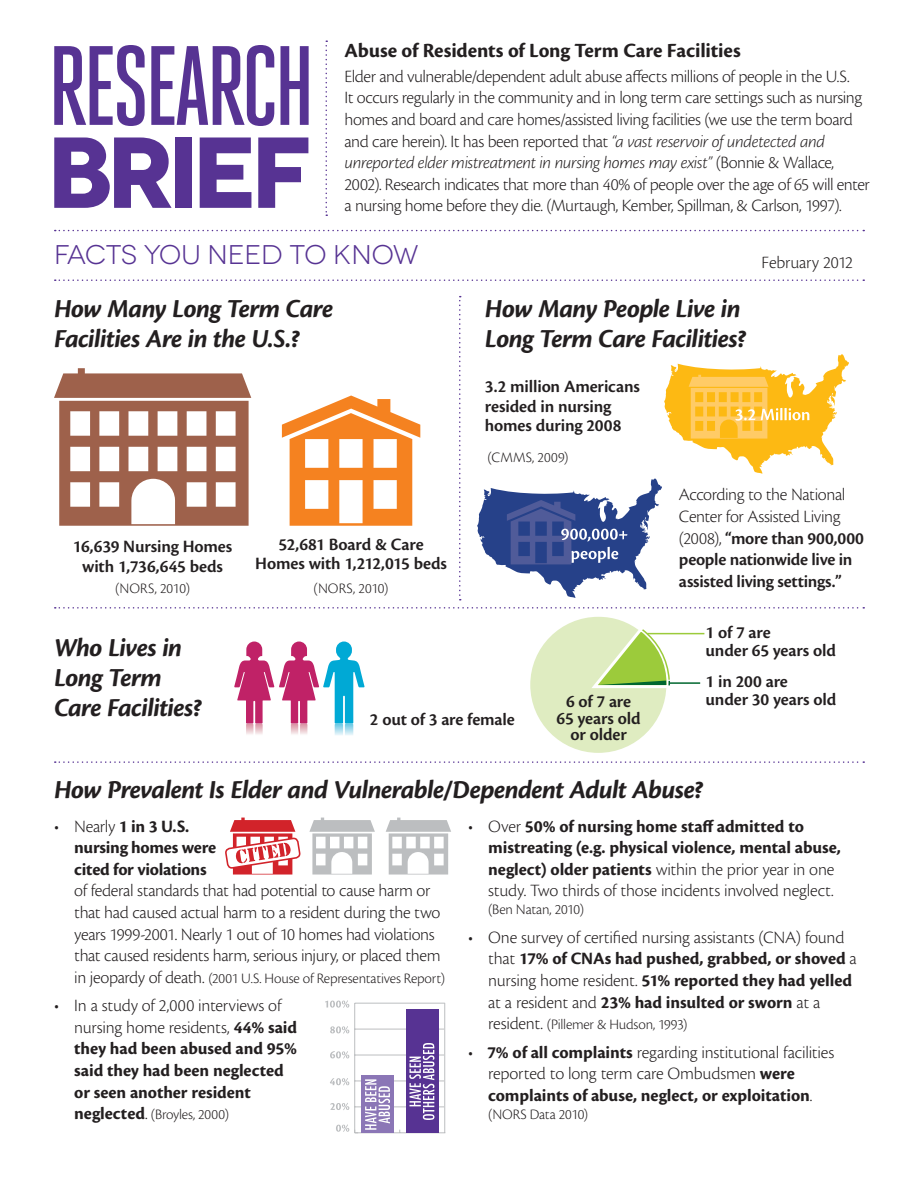
<style>
.page{position:relative;width:918px;height:1188px;background:#fff}
.page>*{position:absolute;margin:0;border:0;box-sizing:border-box;transform-origin:0 0}
.t1{font:500 112.5px "Heroic Condensed";letter-spacing:-.045em;color:#573393}
.t2{font:700 100.5px "Novecentowide";letter-spacing:-.075em;color:#573393}
.t3{font:italic 700 27px/30px "Cronos Pro";letter-spacing:-.025em;color:#231f20}
.t4{font:27px "Novecentowide";letter-spacing:-.005em;color:#573393}
.t5{font:700 21px "Cronos Pro";letter-spacing:-.005em;color:#231f20}
.t6{font:300 18px/21.6px "Cronos Pro";letter-spacing:-.025em;color:#231f20}
.t7{font:600 18px/19.5px "Cronos Pro";letter-spacing:-.01em;color:#231f20;text-align:center}
.t8{font:700 18px/21.6px "Cronos Pro";letter-spacing:-.005em;color:#231f20}
.t9{font:300 15px "Cronos Pro";letter-spacing:-.01em;color:#231f20}
.t10{font:300 15px "Cronos Pro";letter-spacing:.01em;color:#231f20}
.s1{font-style:italic}
.s2{font-weight:300}
.s3{font-weight:700}
.s4{font-size:18px}
.s5{font-weight:700;font-size:18px}
</style>
<div class="page">
<svg style="left:55px;top:230px;width:809px;height:1px"></svg>
<svg style="left:459px;top:296px;width:2px;height:304px"></svg>
<svg style="left:55px;top:279px;width:809px;height:2px"></svg>
<svg style="left:55px;top:607px;width:809px;height:2px"></svg>
<svg style="left:55px;top:761px;width:809px;height:2px"></svg>
<svg style="left:326px;top:40px;width:1px;height:176px"></svg>
<svg style="left:54px;top:368px;width:197px;height:158px"></svg>
<svg style="left:282px;top:396px;width:138px;height:130px"></svg>
<svg style="left:477px;top:354px;width:372px;height:244px"></svg>
<svg style="left:234px;top:642px;width:131px;height:93px"></svg>
<svg style="left:530px;top:617px;width:141px;height:136px"></svg>
<hr style="left:647px;top:633px;width:57px;height:1px;background:#9ccb3b">
<hr style="left:670px;top:682px;width:30px;height:2px;background:#00672f">
<svg style="left:309px;top:818px;width:66px;height:57px"></svg>
<svg style="left:386px;top:818px;width:65px;height:57px"></svg>
<svg style="left:225px;top:818px;width:75px;height:57px"></svg>
<svg style="left:325px;top:1000px;width:24px;height:8px"></svg>
<svg style="left:330px;top:1051px;width:19px;height:8px"></svg>
<svg style="left:330px;top:1078px;width:19px;height:8px"></svg>
<svg style="left:330px;top:1026px;width:19px;height:8px"></svg>
<svg style="left:330px;top:1103px;width:19px;height:7px"></svg>
<hr style="left:355px;top:1132px;width:90px;height:1px;background:#bcbec0">
<hr style="left:444px;top:1003px;width:1px;height:130px;background:#bcbec0">
<hr style="left:354px;top:1003px;width:1px;height:130px;background:#bcbec0">
<svg style="left:336px;top:1124px;width:20px;height:8px"></svg>
<hr style="left:355px;top:1107px;width:89px;height:1px;background:#bcbec0">
<hr style="left:355px;top:1081px;width:89px;height:1px;background:#bcbec0">
<hr style="left:355px;top:1055px;width:89px;height:1px;background:#bcbec0">
<hr style="left:355px;top:1029px;width:89px;height:1px;background:#bcbec0">
<hr style="left:355px;top:1003px;width:90px;height:1px;background:#bcbec0">
<div style="left:361px;top:1076px;width:32px;height:57px;background:#8b76b6"></div>
<div style="left:406px;top:1010px;width:32px;height:123px;background:#573393"></div>
<svg style="left:365px;top:1079px;width:25px;height:51px"></svg>
<svg style="left:409px;top:1043px;width:25px;height:77px"></svg>
<h2 class="t5" style="left:345px;top:38px;width:398px">Abuse of Residents of Long Term Care Facilities</h2>
<p class="t6" style="left:345px;top:65px;width:527px">Elder and vulnerable/dependent adult abuse affects millions of people in the U.S.<br>It occurs regularly in the community and in long term care settings such as nursing homes and board and care homes/assisted living facilities (we use the term board and care herein). It has been reported that <span class="s1">“a vast reservoir of undetected and unreported elder mistreatment in nursing homes may exist”</span> (Bonnie &amp; Wallace, 2002). Research indicates that more than 40% of people over the age of 65 will enter a nursing home before they die. (Murtaugh, Kember, Spillman, &amp; Carlson, 1997).</p>
<h2 class="t4" style="left:54px;top:239px;width:366px">FACTS YOU NEED TO KNOW</h2>
<p class="t6" style="left:762px;top:251px;width:93px">February 2012</p>
<h3 class="t3" style="left:54px;top:294px;width:281px">How Many Long Term Care<br>Facilities Are in the U.S.?</h3>
<h1 class="t1" style="left:48px;top:24px;width:269px">RESEARCH</h1>
<h1 class="t2" style="left:46px;top:110px;width:267px">BRIEF</h1>
<h3 class="t3" style="left:485px;top:294px;width:263px">How Many People Live in<br>Long Term Care Facilities?</h3>
<p class="t7" style="left:485px;top:377px;width:156px;text-align:left">3.2 million Americans resided in nursing homes during 2008</p>
<p class="t10" style="left:488px;top:449px;width:82px">(CMMS, 2009)</p>
<p class="t7" style="left:679px;top:484px;width:187px;line-height:21.6px;text-align:left"><span class="s2">According to the National<br>Center for Assisted Living (2008),</span> “more than 900,000 people nationwide live in assisted living settings.”</p>
<p class="t7" style="left:255px;top:535px;width:193px">52,681 Board &amp; Care<br>Homes with 1,212,015 beds</p>
<p class="t9" style="left:314px;top:579px;width:76px">(NORS, 2010)</p>
<p class="t7" style="left:73px;top:537px;width:161px">16,639 Nursing Homes with 1,736,645 beds</p>
<p class="t9" style="left:115px;top:580px;width:76px">(NORS, 2010)</p>
<p class="t7" style="left:706px;top:623px;width:132px;line-height:18px;text-align:left">1 of 7 are<br>under 65 years old</p>
<p class="t7" style="left:706px;top:672px;width:84px">1 in 200 are</p>
<h3 class="t3" style="left:54px;top:633px;width:149px">Who Lives in<br>Long Term<br>Care Facilities?</h3>
<p class="t7" style="left:566px;top:692px;width:67px">6 of 7 are</p>
<p class="t7" style="left:706px;top:690px;width:132px">under 30 years old</p>
<p class="t7" style="left:557px;top:710px;width:86px;line-height:16.5px">65 years old or older</p>
<h3 class="t3" style="left:54px;top:775px;width:651px">How Prevalent Is Elder and Vulnerable/Dependent Adult Abuse?</h3>
<p class="t6" style="left:74px;top:815px;width:368px;text-indent:-20px">• Nearly <span class="s3">1 in 3 U.S.<br>nursing homes were<br>cited for violations<br></span>of federal standards that had potential to cause harm or that had caused actual harm to a resident during the two years 1999-2001. Nearly 1 out of 10 homes had violations that caused residents harm, serious injury, or placed them</p>
<p class="t9" style="left:74px;top:970px;width:372px"><span class="s4">in jeopardy of death.</span> (2001 U.S. House of Representatives Report)</p>
<p class="t8" style="left:74px;top:995px;width:224px;text-indent:-20px"><span class="s2">• In a study of 2,000 interviews of nursing home residents,</span> 44% said they had been abused and 95% said they had been neglected or seen another resident</p>
<p class="t9" style="left:74px;top:1106px;width:156px"><span class="s5">neglected</span><span class="s4">.</span> (Broyles, 2000)</p>
<p class="t7" style="left:370px;top:710px;width:146px">2 out of 3 are female</p>
<p class="t8" style="left:488px;top:815px;width:354px;text-indent:-20px"><span class="s2">• Over</span> 50% of nursing home staff admitted to mistreating (e.g. physical violence, mental abuse, neglect) older patients <span class="s2">within the prior year in one study. Two thirds of those incidents involved neglect.</span></p>
<p class="t9" style="left:488px;top:901px;width:97px">(Ben Natan, 2010)</p>
<p class="t6" style="left:488px;top:926px;width:370px;text-indent:-20px">• One survey of certified nursing assistants (CNA) found that <span class="s3">17% of CNAs had pushed, grabbed, or shoved</span> a nursing home resident. <span class="s3">51% reported they had yelled </span>at a resident and <span class="s3">23% had insulted or sworn</span> at a</p>
<p class="t9" style="left:488px;top:1016px;width:201px"><span class="s4">resident.</span> (Pillemer &amp; Hudson, 1993)</p>
<p class="t6" style="left:488px;top:1041px;width:348px;text-indent:-20px">• <span class="s3">7% of all complaints</span> regarding institutional facilities reported to long term care Ombudsmen <span class="s3">were complaints of abuse, neglect, or exploitation</span>.</p>
<p class="t9" style="left:488px;top:1105px;width:101px">(NORS Data 2010)</p>
</div>
